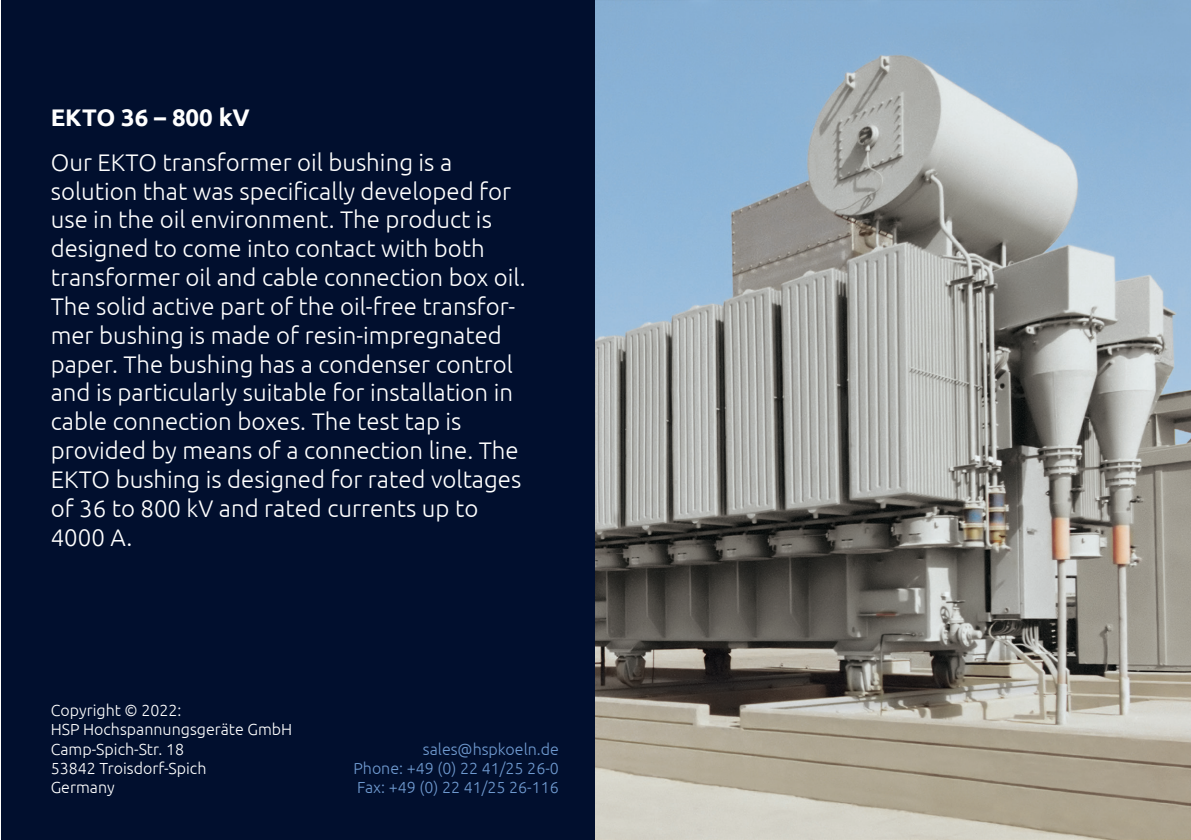
<style>
.page{position:relative;width:1191px;height:840px;background:#fff}
.page>*{position:absolute;margin:0;border:0;box-sizing:border-box;transform-origin:0 0}
.t1{font:300 24px/28.8px "Ubuntu";color:#fff}
.t2{font:700 24px "Ubuntu";color:#fff}
.t3{font:300 16px/19.2px "Ubuntu";color:#fff}
.t4{font:300 16px/19.2px "Ubuntu";color:#6f9ad0;text-align:justify}
</style>
<div class="page">
<div style="left:0;top:0;width:595px;height:839px;background:#010f2e"></div>
<img style="left:595px;top:0;width:596px;height:839px">
<p class="t2" style="left:51px;top:103px;width:201px">EKTO 36 – 800 kV</p>
<p class="t1" style="left:51px;top:147px;width:476px">Our EKTO transformer oil bushing is a solution that was specifically developed for use in the oil environment. The product is designed to come into contact with both transformer oil and cable connection box oil.<br>The solid active part of the oil-free transfor&shy;mer bushing is made of resin-impregnated paper. The bushing has a condenser control and is particularly suitable for installation in cable connection boxes. The test tap is provided by means of a connection line. The EKTO bushing is designed for rated voltages of 36 to 800 kV and rated currents up to 4000 A.</p>
<p class="t3" style="left:51px;top:700px;width:243px">Copyright © 2022:<br>HSP Hochspannungsgeräte GmbH<br>Camp-Spich-Str. 18<br>53842 Troisdorf-Spich<br>Germany</p>
<p class="t4" style="left:353px;top:738px;width:207px;text-indent:69px">sales@hspkoeln.de Phone: +49 (0) 22 41/25 26-0<br>Fax: +49 (0) 22 41/25 26-116</p>
</div>
